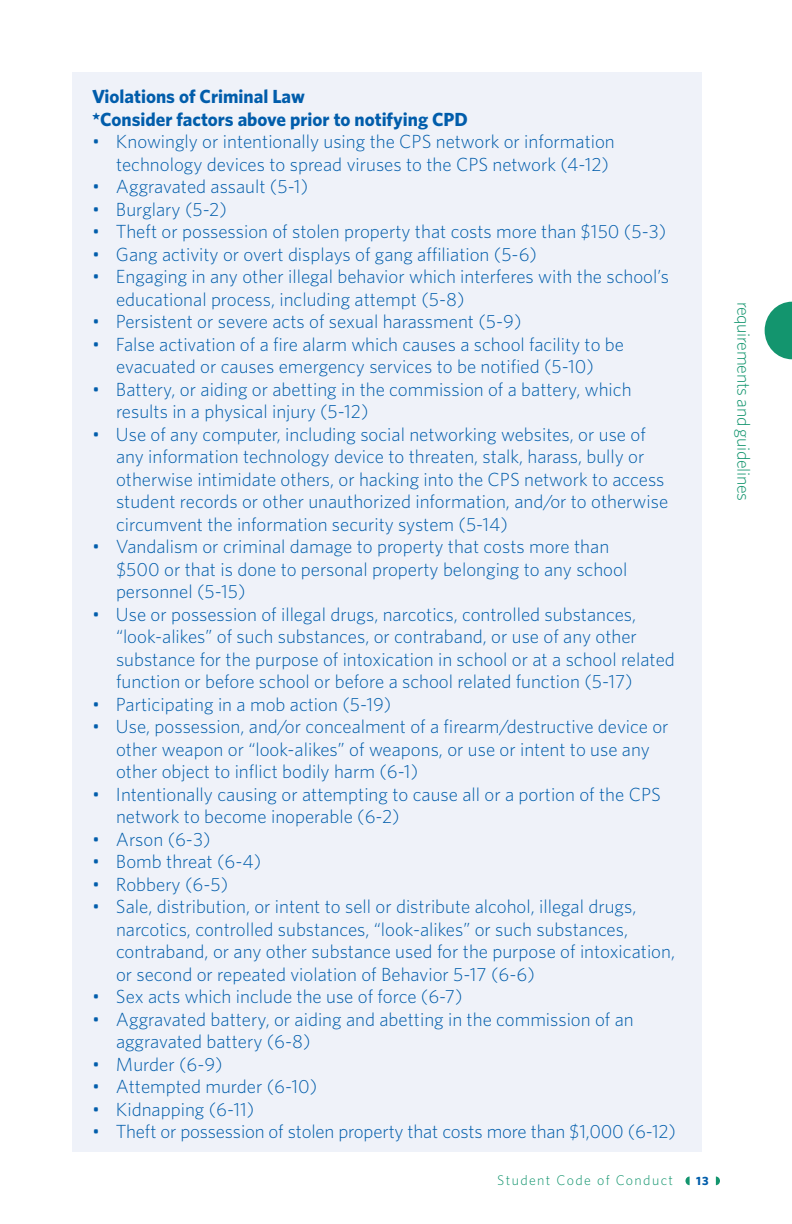
<style>
.page{position:relative;width:792px;height:1224px;background:#fff}
.page>*{position:absolute;margin:0;border:0;box-sizing:border-box;transform-origin:0 0}
.New_13_body{font:300 19px/22.4px "Whitney";color:#015dab}
.New_13_body-2{font:700 19px "Whitney";color:#015dab}
.t1{font:300 18px "Whitney";letter-spacing:-.02em;color:#13956e}
.t2{font:300 14px "Whitney";letter-spacing:.1em;color:#13956e}
.t3{font:700 12px "Whitney";color:#015dab}
</style>
<div class="page">
<svg style="left:685px;top:1177px;width:5px;height:8px"></svg>
<svg style="left:716px;top:1177px;width:4px;height:8px"></svg>
<svg style="left:765px;top:302px;width:27px;height:57px"></svg>
<div style="left:73px;top:72px;width:629px;height:1080px;background:#eff2f9"></div>
<p class="New_13_body-2" style="left:92px;top:84px;width:214px">Violations of Criminal Law</p>
<p class="New_13_body-2" style="left:92px;top:106px;width:377px">*Consider factors above prior to notifying CPD</p>
<p class="New_13_body" style="left:116px;top:130px;width:500px;text-indent:-24px">• Knowingly or intentionally using the CPS network or information technology devices to spread viruses to the CPS network (4-12)</p>
<p class="New_13_body" style="left:92px;top:175px;width:218px">• Aggravated assault (5-1)</p>
<p class="New_13_body" style="left:92px;top:197px;width:136px">• Burglary (5-2)</p>
<p class="New_13_body" style="left:92px;top:220px;width:576px">• Theft or possession of stolen property that costs more than $150 (5-3)</p>
<p class="New_13_body" style="left:92px;top:242px;width:446px">• Gang activity or overt displays of gang affiliation (5-6)</p>
<p class="New_13_body" style="left:116px;top:265px;width:554px;text-indent:-24px">• Engaging in any other illegal behavior which interferes with the school’s educational process, including attempt (5-8)</p>
<p class="New_13_body" style="left:92px;top:310px;width:431px">• Persistent or severe acts of sexual harassment (5-9)</p>
<p class="New_13_body" style="left:92px;top:332px;width:534px;text-align:center">• False activation of a fire alarm which causes a school facility to be evacuated or causes emergency services to be notified (5-10)</p>
<p class="New_13_body" style="left:116px;top:377px;width:517px;text-indent:-24px">• Battery, or aiding or abetting in the commission of a battery, which results in a physical injury (5-12)</p>
<p class="New_13_body" style="left:116px;top:422px;width:554px;text-indent:-24px">• Use of any computer, including social networking websites, or use of any information technology device to threaten, stalk, harass, bully or otherwise intimidate others, or hacking into the CPS network to access student records or other unauthorized information, and/or to otherwise circumvent the information security system (5-14)</p>
<p class="New_13_body" style="left:116px;top:535px;width:513px;text-indent:-24px">• Vandalism or criminal damage to property that costs more than $500 or that is done to personal property belonging to any school personnel (5-15)</p>
<p class="New_13_body" style="left:116px;top:602px;width:560px;text-indent:-24px">• Use or possession of illegal drugs, narcotics, controlled substances, “look-alikes” of such substances, or contraband, or use of any other substance for the purpose of intoxication in school or at a school related function or before school or before a school related function (5-17)</p>
<p class="New_13_body" style="left:92px;top:692px;width:301px">• Participating in a mob action (5-19)</p>
<p class="New_13_body" style="left:116px;top:715px;width:554px;text-indent:-24px">• Use, possession, and/or concealment of a firearm/destructive device or other weapon or “look-alikes” of weapons, or use or intent to use any other object to inflict bodily harm (6-1)</p>
<p class="New_13_body" style="left:116px;top:782px;width:546px;text-indent:-24px">• Intentionally causing or attempting to cause all or a portion of the CPS network to become inoperable (6-2)</p>
<p class="New_13_body" style="left:92px;top:827px;width:120px">• Arson (6-3)</p>
<p class="New_13_body" style="left:92px;top:850px;width:171px">• Bomb threat (6-4)</p>
<p class="New_13_body" style="left:92px;top:872px;width:138px">• Robbery (6-5)</p>
<p class="New_13_body" style="left:116px;top:895px;width:561px;text-indent:-24px">• Sale, distribution, or intent to sell or distribute alcohol, illegal drugs, narcotics, controlled substances, “look-alikes” or such substances, contraband, or any other substance used for the purpose of intoxication, or second or repeated violation of Behavior 5-17 (6-6)</p>
<p class="New_13_body" style="left:92px;top:985px;width:372px">• Sex acts which include the use of force (6-7)</p>
<p class="New_13_body" style="left:116px;top:1007px;width:519px;text-indent:-24px">• Aggravated battery, or aiding and abetting in the commission of an aggravated battery (6-8)</p>
<p class="New_13_body" style="left:92px;top:1052px;width:132px">• Murder (6-9)</p>
<p class="New_13_body" style="left:92px;top:1075px;width:227px">• Attempted murder (6-10)</p>
<p class="New_13_body" style="left:92px;top:1097px;width:164px">• Kidnapping (6-11)</p>
<p class="New_13_body" style="left:92px;top:1120px;width:585px">• Theft or possession of stolen property that costs more than $1,000 (6-12)</p>
<p class="t2" style="left:497px;top:1171px;width:178px">Student Code of Conduct</p>
<p class="t3" style="left:696px;top:1173px;width:14px">13</p>
<p class="t1" style="left:756px;top:302px;width:201px;rotate:90deg">requirements and guidelines</p>
</div>
